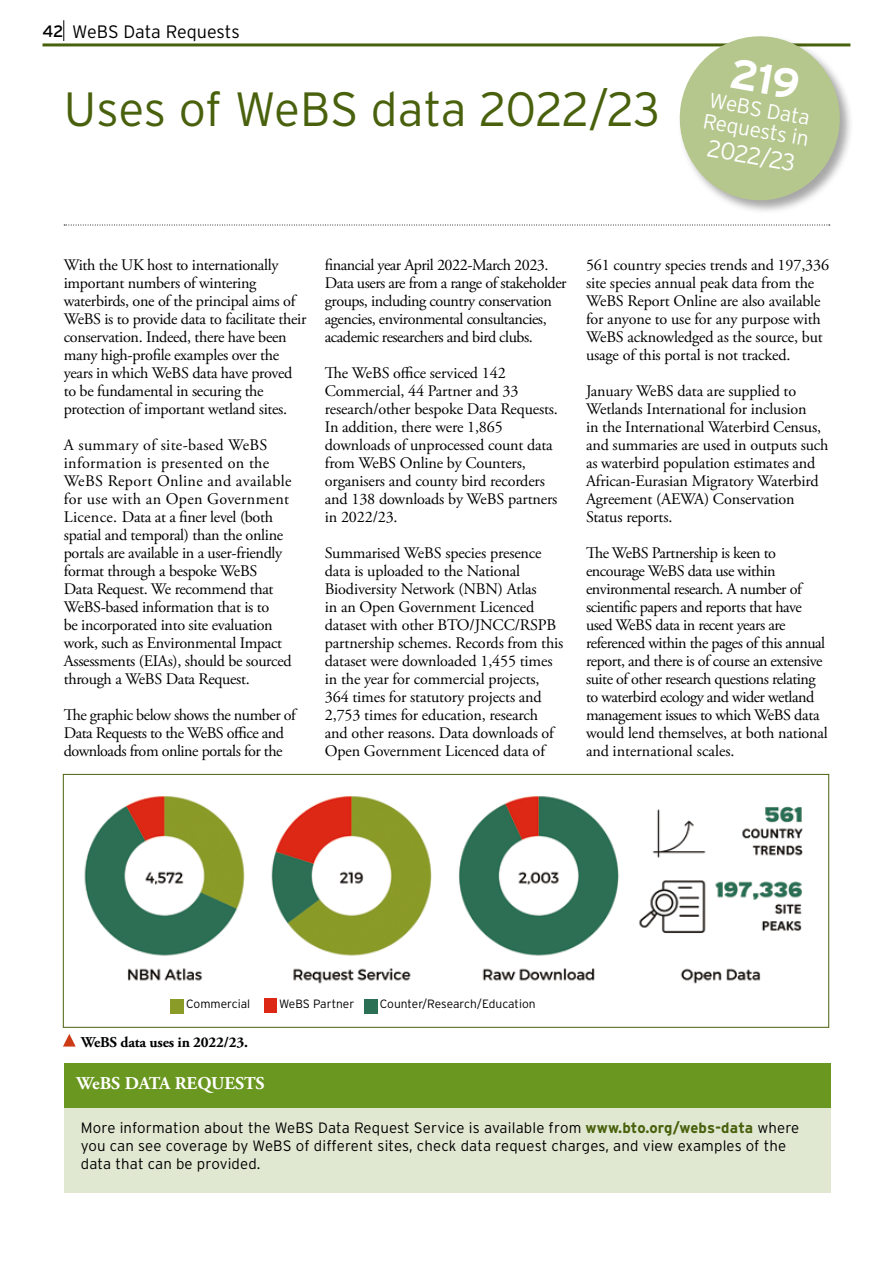
<style>
.page{position:relative;width:893px;height:1263px;background:#fff}
.page>*{position:absolute;margin:0;border:0;box-sizing:border-box;transform-origin:0 0}
.t1{font:300 48px "Interstate";letter-spacing:-.01em;color:#49610d}
.t2{font:300 24px "Interstate";color:#fff}
.t3{font:300 21px/21px "Interstate";color:#fff}
.t4{font:300 18px "Interstate";color:#000}
.t5{font:700 18px "Adobe Garamond Pro";color:#fff}
.t6{font:16.5px "Interstate";color:#000}
.t7{font:16.2px/18px "Adobe Garamond Pro";letter-spacing:-.02em;color:#000}
.t8{font:300 15px/18px "Interstate";letter-spacing:.01em;color:#000}
.t9{font:700 15px "Adobe Garamond Pro";letter-spacing:-.01em;color:#000}
.t10{font:300 12px "Interstate";color:#000}
.s1{font-weight:700;color:#49610d}
</style>
<div class="page">
<svg style="left:64px;top:20px;width:1px;height:21px"></svg>
<hr style="left:43px;top:43px;width:807px;height:3px;background:#49610d">
<div style="left:677px;top:34px;width:177px;height:181px;background:#000;opacity:.35"></div>
<img style="left:84px;top:796px;width:719px;height:188px">
<img style="left:171px;top:999px;width:12px;height:14px">
<img style="left:264px;top:999px;width:13px;height:14px">
<img style="left:365px;top:999px;width:12px;height:14px">
<div style="left:64px;top:1063px;width:766px;height:45px;background:#6a971f"></div>
<div style="left:63px;top:774px;width:766px;height:254px;border:1px solid #49610d"></div>
<div style="left:64px;top:1108px;width:766px;height:85px;background:#e1e8d2"></div>
<svg style="left:64px;top:225px;width:766px;height:1px"></svg>
<svg style="left:63px;top:1034px;width:13px;height:12px"></svg>
<svg style="left:673px;top:34px;width:173px;height:173px"></svg>
<p class="t6" style="left:43px;top:22px;width:23px">42</p>
<p class="t4" style="left:72px;top:22px;width:169px">WeBS Data Requests</p>
<h1 class="t1" style="left:64px;top:82px;width:598px">Uses of WeBS data 2022/23</h1>
<p class="t3" style="left:709px;top:89px;width:108px;rotate:10deg">WeBS Data<br>Requests in</p>
<h2 class="t2" style="left:710px;top:134px;width:91px;rotate:10deg">2022/23</h2>
<p class="t7" style="left:64px;top:256px;width:244px">With the UK host to internationally important numbers of wintering waterbirds, one of the principal aims of WeBS is to provide data to facilitate their conservation. Indeed, there have been many high-profile examples over the years in which WeBS data have proved to be fundamental in securing the protection of important wetland sites.</p>
<p class="t7" style="left:64px;top:436px;width:229px">A summary of site-based WeBS information is presented on the WeBS Report Online and available for use with an Open Government Licence. Data at a finer level (both spatial and temporal) than the online portals are available in a user-friendly format through a bespoke WeBS<br>Data Request. We recommend that WeBS-based information that is to<br>be incorporated into site evaluation work, such as Environmental Impact Assessments (EIAs), should be sourced through a WeBS Data Request.</p>
<p class="t7" style="left:64px;top:706px;width:234px">The graphic below shows the number of<br>Data Requests to the WeBS office and downloads from online portals for the</p>
<p class="t7" style="left:325px;top:256px;width:243px">financial year April 2022-March 2023.<br>Data users are from a range of stakeholder groups, including country conservation agencies, environmental consultancies, academic researchers and bird clubs.</p>
<p class="t7" style="left:325px;top:364px;width:235px">The WeBS office serviced 142<br>Commercial, 44 Partner and 33 research/other bespoke Data Requests.<br>In addition, there were 1,865 downloads of unprocessed count data from WeBS Online by Counters, organisers and county bird recorders and 138 downloads by WeBS partners in 2022/23.</p>
<p class="t7" style="left:325px;top:544px;width:240px">Summarised WeBS species presence data is uploaded to the National Biodiversity Network (NBN) Atlas<br>in an Open Government Licenced dataset with other BTO/JNCC/RSPB partnership schemes. Records from this dataset were downloaded 1,455 times in the year for commercial projects, 364 times for statutory projects and 2,753 times for education, research and other reasons. Data downloads of Open Government Licenced data of</p>
<p class="t7" style="left:586px;top:256px;width:245px">561 country species trends and 197,336 site species annual peak data from the WeBS Report Online are also available for anyone to use for any purpose with WeBS acknowledged as the source, but usage of this portal is not tracked.</p>
<p class="t7" style="left:586px;top:382px;width:244px">January WeBS data are supplied to Wetlands International for inclusion<br>in the International Waterbird Census, and summaries are used in outputs such as waterbird population estimates and African-Eurasian Migratory Waterbird Agreement (AEWA) Conservation Status reports.</p>
<p class="t7" style="left:586px;top:544px;width:243px">The WeBS Partnership is keen to encourage WeBS data use within environmental research. A number of scientific papers and reports that have used WeBS data in recent years are referenced within the pages of this annual report, and there is of course an extensive suite of other research questions relating to waterbird ecology and wider wetland management issues to which WeBS data would lend themselves, at both national and international scales.</p>
<p class="t10" style="left:186px;top:997px;width:65px">Commercial</p>
<p class="t10" style="left:279px;top:997px;width:77px">WeBS Partner</p>
<p class="t10" style="left:380px;top:997px;width:157px">Counter/Research/Education</p>
<p class="t9" style="left:81px;top:1033px;width:168px">WeBS data uses in 2022/23.</p>
<p class="t5" style="left:77px;top:1072px;width:190px">WeBS DATA REQUESTS</p>
<p class="t8" style="left:81px;top:1119px;width:720px">More information about the WeBS Data Request Service is available from <span class="s1">www.bto.org/webs-data</span> where you can see coverage by WeBS of different sites, check data request charges, and view examples of the data that can be provided.</p>
</div>
